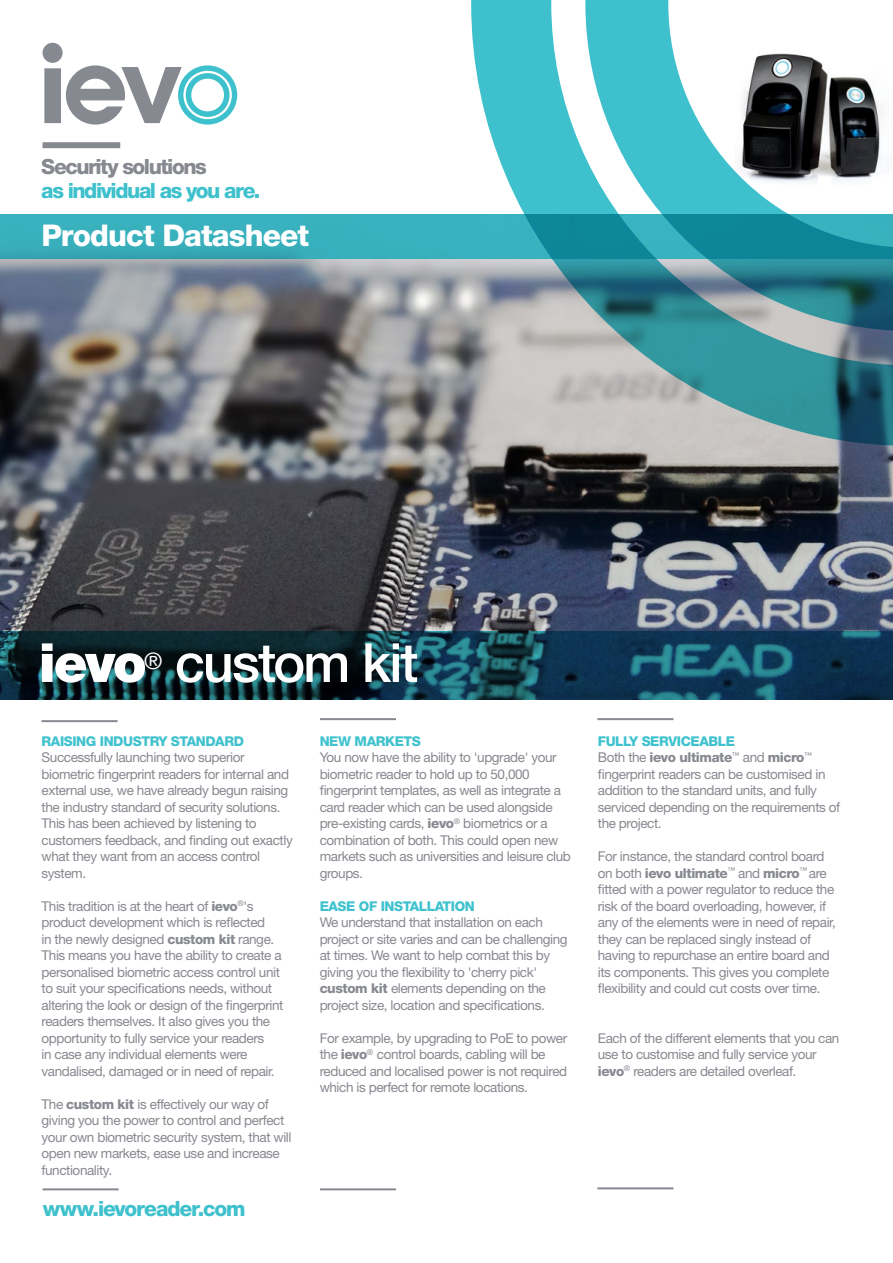
<style>
.page{position:relative;width:893px;height:1263px;background:#fff}
.page>*{position:absolute;margin:0;border:0;box-sizing:border-box;transform-origin:0 0}
.t1{font:500 54px "Helvetica Neue LT Std";letter-spacing:-.04em;color:#fff}
.t2{font:900 54px "Helvetica Neue LT Std";color:#fff}
.t3{font:800 30px "Helvetica Neue LT Std";letter-spacing:-.03em;color:#fff}
.t4{font:22.8px "Helvetica Neue LT Std";color:#fff}
.t5{font:800 21px "Helvetica Neue LT Std";letter-spacing:-.065em;color:#3ec1cd}
.t6{font:800 21px "Helvetica Neue LT Std";letter-spacing:-.07em;color:#878990}
.t7{font:13.5px/16.5px "Helvetica Neue LT Std";letter-spacing:-.03em;color:#878990}
.t8{font:800 13.5px "Helvetica Neue LT Std";letter-spacing:-.03em;color:#3fc2ce}
.s1{font-weight:800}
.s2{font-weight:800;color:#3fc2ce}
</style>
<div class="page">
<img style="left:0;top:259px;width:893px;height:372px">
<hr style="left:43px;top:1188px;width:76px;height:2px;background:#878990">
<svg style="left:0;top:631px;width:893px;height:69px;background:#103747"></svg>
<div style="left:0;top:215px;width:893px;height:44px;background:#38b1bd"></div>
<hr style="left:320px;top:1188px;width:76px;height:2px;background:#878990">
<hr style="left:597px;top:1187px;width:76px;height:2px;background:#878990">
<svg style="left:471px;top:0;width:422px;height:446px"></svg>
<hr style="left:320px;top:718px;width:76px;height:2px;background:#878990">
<hr style="left:597px;top:718px;width:76px;height:2px;background:#878990">
<svg style="left:43px;top:43px;width:194px;height:82px"></svg>
<div style="left:43px;top:142px;width:77px;height:6px;background:#878990"></div>
<hr style="left:42px;top:720px;width:76px;height:2px;background:#878990">
<h3 class="t6" style="left:41px;top:154px;width:167px">Security solutions</h3>
<h3 class="t5" style="left:41px;top:178px;width:221px">as individual as you are.</h3>
<h2 class="t3" style="left:41px;top:217px;width:269px">Product Datasheet</h2>
<h1 class="t2" style="left:39px;top:630px;width:109px">ievo</h1>
<h3 class="t4" style="left:144px;top:647px;width:20px">®</h3>
<h1 class="t1" style="left:175px;top:630px;width:245px">custom kit</h1>
<p class="t8" style="left:42px;top:733px;width:204px">RAISING INDUSTRY STANDARD</p>
<p class="t7" style="left:42px;top:749px;width:253px">Successfully launching two superior biometric fingerprint readers for internal and external use, we have already begun raising the industry standard of security solutions.<br>This has been achieved by listening to customers feedback, and finding out exactly what they want from an access control system.</p>
<p class="t7" style="left:42px;top:898px;width:243px">This tradition is at the heart of <span class="s1">ievo</span><sup>®</sup>'s product development which is reflected<br>in the newly designed <span class="s1">custom kit</span> range.<br>This means you have the ability to create a personalised biometric access control unit to suit your specifications needs, without altering the look or design of the fingerprint readers themselves. It also gives you the opportunity to fully service your readers<br>in case any individual elements were vandalised, damaged or in need of repair.</p>
<p class="t7" style="left:42px;top:1096px;width:251px">The <span class="s1">custom kit</span> is effectively our way of giving you the power to control and perfect your own biometric security system, that will open new markets, ease use and increase functionality.</p>
<h3 class="t5" style="left:43px;top:1196px;width:204px">www.ievoreader.com</h3>
<p class="t8" style="left:320px;top:733px;width:103px">NEW MARKETS</p>
<p class="t7" style="left:320px;top:749px;width:253px">You now have the ability to 'upgrade' your biometric reader to hold up to 50,000 fingerprint templates, as well as integrate a card reader which can be used alongside pre-existing cards, <span class="s1">ievo</span><sup>®</sup> biometrics or a combination of both. This could open new markets such as universities and leisure club groups.</p>
<p class="t8" style="left:320px;top:898px;width:157px">EASE OF INSTALLATION</p>
<p class="t7" style="left:320px;top:914px;width:249px">We understand that installation on each project or site varies and can be challenging at times. We want to help combat this by giving you the flexibility to 'cherry pick' <span class="s1">custom kit</span> elements depending on the project size, location and specifications.</p>
<p class="t7" style="left:320px;top:1030px;width:249px">For example, by upgrading to PoE to power the <span class="s1">ievo</span><sup>®</sup> control boards, cabling will be reduced and localised power is not required which is perfect for remote locations.</p>
<p class="t7" style="left:598px;top:733px;width:244px"><span class="s2">FULLY SERVICEABLE<br></span>Both the <span class="s1">ievo ultimate</span><sup>™</sup> and <span class="s1">micro</span><sup>™ </sup>fingerprint readers can be customised in addition to the standard units, and fully serviced depending on the requirements of the project.</p>
<p class="t7" style="left:598px;top:848px;width:240px">For instance, the standard control board on both <span class="s1">ievo ultimate</span><sup>™</sup> and <span class="s1">micro</span><sup>™</sup> are fitted with a power regulator to reduce the risk of the board overloading, however, if any of the elements were in need of repair, they can be replaced singly instead of having to repurchase an entire board and its components. This gives you complete flexibility and could cut costs over time.</p>
<p class="t7" style="left:598px;top:1030px;width:243px">Each of the different elements that you can use to customise and fully service your <span class="s1">ievo</span><sup>®</sup> readers are detailed overleaf.</p>
</div>
